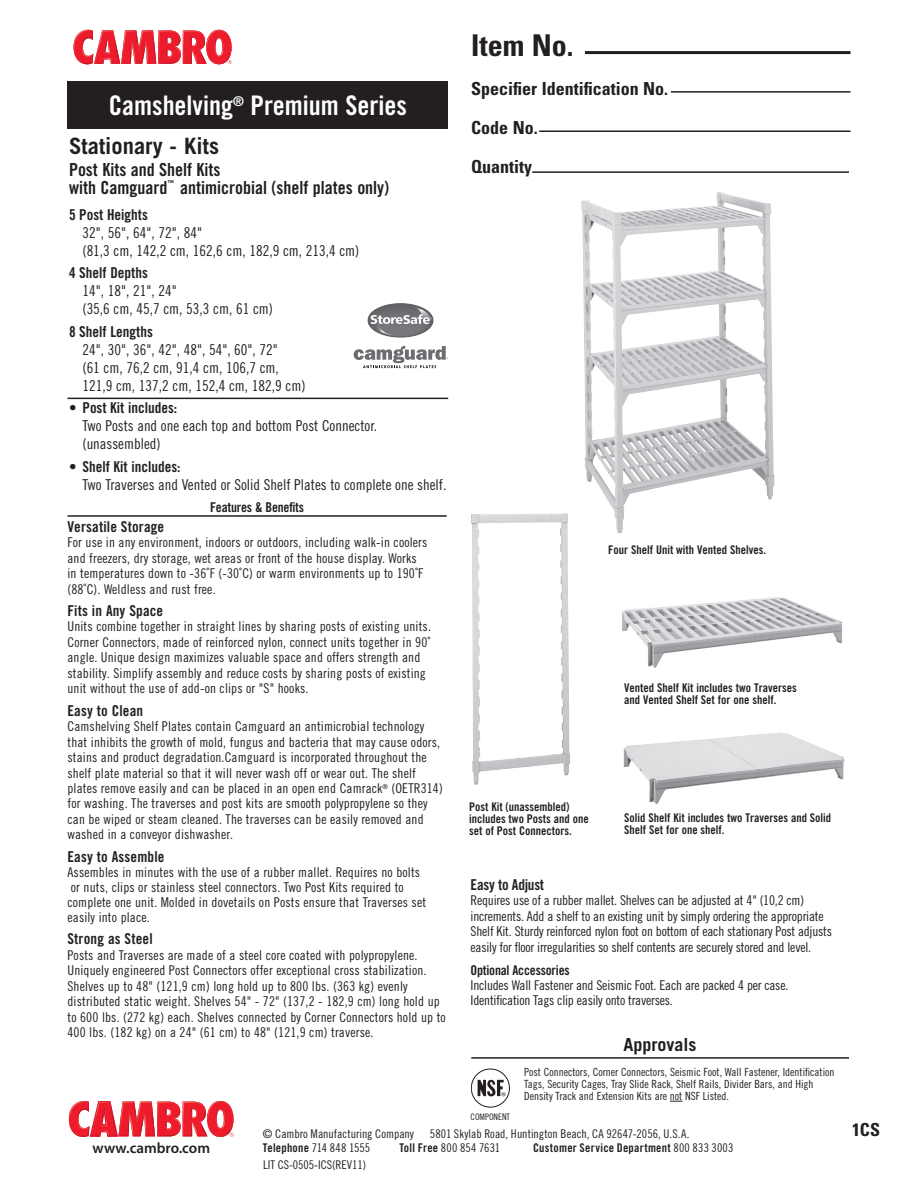
<style>
.page{position:relative;width:918px;height:1188px;background:#fff}
.page>*{position:absolute;margin:0;border:0;box-sizing:border-box;transform-origin:0 0}
.t1{font:700 condensed 30px "Univers";color:#231f20}
.t2{font:27px "Trade Gothic LT Std Bd Cn 20";color:#fff}
.t3{font:700 22.5px "Trade Gothic";color:#231f20}
.t4{font:18px "Trade Gothic LT Std Bd Cn 20";color:#231f20}
.t5{font:700 condensed 18px/39px "Univers";color:#231f20}
.t6{font:700 18px "Trade Gothic";color:#231f20}
.t7{font:15px/18px "Trade Gothic LT Std Cn 18";color:#231f20}
.t8{font:15px "Trade Gothic LT Std Bd Cn 20";color:#231f20}
.t9{font:600 15px "Myriad Pro";color:#231f20}
.t10{font:13.5px/15.5px "Trade Gothic LT Std Cn 18";letter-spacing:.01em;color:#231f20}
.t11{font:13.5px/15.5px "Trade Gothic LT Std Cn 18";letter-spacing:-.015em;color:#231f20}
.t12{font:13.5px "Trade Gothic LT Std Bd Cn 20";letter-spacing:-.015em;color:#231f20}
.Company_Address{font:12px/12px "Trade Gothic LT Std Bd Cn 20";color:#231f20}
.Company_Address-2{font:12px "Trade Gothic LT Std Cn 18";color:#231f20}
.Company_Address-3{font:12px "Trade Gothic LT Std Bd Cn 20";letter-spacing:.02em;color:#231f20}
.t13{font:11.25px/12px "Trade Gothic LT Std Cn 18";color:#231f20}
.t14{font:9px "Trade Gothic LT Std Cn 18";color:#231f20}
.t15{font:6.75px "Trade Gothic LT Std Bd Cn 20";color:#231f20}
.s1{font-family:"Trade Gothic LT Std Bd Cn 20"}
.s2{font-family:"Trade Gothic LT Std Cn 18"}
</style>
<div class="page">
<svg style="left:74px;top:30px;width:158px;height:34px"></svg>
<svg style="left:69px;top:1101px;width:165px;height:36px"></svg>
<hr style="left:585px;top:51px;width:266px;height:3px;background:#231f20">
<hr style="left:671px;top:91px;width:180px;height:2px;background:#231f20">
<hr style="left:539px;top:130px;width:311px;height:2px;background:#231f20">
<hr style="left:532px;top:171px;width:317px;height:2px;background:#231f20">
<hr style="left:68px;top:515px;width:379px;height:2px;background:#231f20">
<div style="left:68px;top:81px;width:380px;height:48px;background:#231f20"></div>
<hr style="left:68px;top:398px;width:380px;height:1px;background:#231f20">
<img style="left:581px;top:192px;width:193px;height:341px">
<img style="left:471px;top:513px;width:97px;height:272px">
<img style="left:622px;top:597px;width:220px;height:71px">
<img style="left:624px;top:733px;width:221px;height:71px">
<hr style="left:471px;top:1057px;width:378px;height:2px;background:#231f20">
<div style="left:471px;top:1069px;width:39px;height:38px;border:1px solid #231f20;border-radius:50%"></div>
<svg style="left:478px;top:1080px;width:27px;height:16px"></svg>
<svg style="left:670px;top:1101px;width:12px;height:1px"></svg>
<img style="left:367px;top:303px;width:34px;height:25px">
<svg style="left:354px;top:346px;width:94px;height:22px"></svg>
<p class="t2" style="left:109px;top:88px;width:300px">Camshelving<sup>®</sup> Premium Series</p>
<p class="t3" style="left:69px;top:132px;width:152px">Stationary - Kits</p>
<p class="t4" style="left:69px;top:159px;width:153px">Post Kits and Shelf Kits</p>
<p class="t4" style="left:69px;top:177px;width:100px">with Camguard</p>
<p class="t15" style="left:167px;top:179px;width:8px">™</p>
<p class="t4" style="left:180px;top:177px;width:211px">antimicrobial (shelf plates only)</p>
<p class="t8" style="left:69px;top:205px;width:80px">5 Post Heights</p>
<p class="t7" style="left:82px;top:223px;width:278px">32", 56", 64", 72", 84"<br>(81,3 cm, 142,2 cm, 162,6 cm, 182,9 cm, 213,4 cm)</p>
<p class="t8" style="left:69px;top:264px;width:80px">4 Shelf Depths</p>
<p class="t7" style="left:82px;top:282px;width:192px">14", 18", 21", 24"<br>(35,6 cm, 45,7 cm, 53,3 cm, 61 cm)</p>
<p class="t8" style="left:69px;top:322px;width:85px">8 Shelf Lengths</p>
<p class="t7" style="left:82px;top:340px;width:225px">24", 30", 36", 42", 48", 54", 60", 72"<br>(61 cm, 76,2 cm, 91,4 cm, 106,7 cm,<br>121,9 cm, 137,2 cm, 152,4 cm, 182,9 cm)</p>
<p class="t8" style="left:69px;top:399px;width:110px">• Post Kit includes:</p>
<p class="t7" style="left:82px;top:417px;width:296px">Two Posts and one each top and bottom Post Connector. (unassembled)</p>
<p class="t8" style="left:69px;top:457px;width:113px">• Shelf Kit includes:</p>
<p class="t7" style="left:82px;top:475px;width:365px">Two Traverses and Vented or Solid Shelf Plates to complete one shelf.</p>
<p class="t12" style="left:210px;top:499px;width:95px">Features &amp; Benefits</p>
<p class="t8" style="left:68px;top:517px;width:98px">Versatile Storage</p>
<p class="t10" style="left:68px;top:534px;width:361px">For use in any environment, indoors or outdoors, including walk-in coolers and freezers, dry storage, wet areas or front of the house display. Works in temperatures down to -36˚F (-30˚C) or warm environments up to 190˚F (88˚C). Weldless and rust free.</p>
<p class="t8" style="left:68px;top:602px;width:97px">Fits in Any Space</p>
<p class="t10" style="left:68px;top:619px;width:365px">Units combine together in straight lines by sharing posts of existing units.<br>Corner Connectors, made of reinforced nylon, connect units together in 90˚ angle. Unique design maximizes valuable space and offers strength and stability. Simplify assembly and reduce costs by sharing posts of existing unit without the use of add-on clips or "S" hooks.</p>
<p class="t8" style="left:68px;top:701px;width:77px">Easy to Clean</p>
<p class="t10" style="left:68px;top:719px;width:377px">Camshelving Shelf Plates contain Camguard an antimicrobial technology that inhibits the growth of mold, fungus and bacteria that may cause odors, stains and product degradation.Camguard is incorporated throughout the shelf plate material so that it will never wash off or wear out. The shelf plates remove easily and can be placed in an open end Camrack<sup>®</sup> (OETR314) for washing. The traverses and post kits are smooth polypropylene so they can be wiped or steam cleaned. The traverses can be easily removed and washed in a conveyor dishwasher.</p>
<p class="t8" style="left:68px;top:847px;width:99px">Easy to Assemble</p>
<p class="t10" style="left:68px;top:864px;width:360px;line-height:15px">Assembles in minutes with the use of a rubber mallet. Requires no bolts or nuts, clips or stainless steel connectors. Two Post Kits required to complete one unit. Molded in dovetails on Posts ensure that Traverses set easily into place.</p>
<p class="t8" style="left:68px;top:930px;width:87px">Strong as Steel</p>
<p class="t10" style="left:68px;top:947px;width:380px">Posts and Traverses are made of a steel core coated with polypropylene.<br>Uniquely engineered Post Connectors offer exceptional cross stabilization.<br>Shelves up to 48" (121,9 cm) long hold up to 800 lbs. (363 kg) evenly distributed static weight. Shelves 54" - 72" (137,2 - 182,9 cm) long hold up to 600 lbs. (272 kg) each. Shelves connected by Corner Connectors hold up to 400 lbs. (182 kg) on a 24" (61 cm) to 48" (121,9 cm) traverse.</p>
<p class="t1" style="left:471px;top:26px;width:104px">Item No.</p>
<p class="t5" style="left:471px;top:69px;width:198px">Specifier Identification No.<br>Code No.<br>Quantity</p>
<p class="Company_Address" style="left:608px;top:543px;width:159px">Four Shelf Unit with Vented Shelves.</p>
<p class="Company_Address" style="left:624px;top:682px;width:174px">Vented Shelf Kit includes two Traverses and Vented Shelf Set for one shelf.</p>
<p class="Company_Address" style="left:469px;top:801px;width:121px">Post Kit (unassembled) includes two Posts and one set of Post Connectors.</p>
<p class="Company_Address" style="left:624px;top:812px;width:209px">Solid Shelf Kit includes two Traverses and Solid<br>Shelf Set for one shelf.</p>
<p class="t8" style="left:471px;top:875px;width:75px">Easy to Adjust</p>
<p class="t11" style="left:471px;top:893px;width:363px">Requires use of a rubber mallet. Shelves can be adjusted at 4" (10,2 cm) increments. Add a shelf to an existing unit by simply ordering the appropriate Shelf Kit. Sturdy reinforced nylon foot on bottom of each stationary Post adjusts easily for floor irregularities so shelf contents are securely stored and level.</p>
<p class="t12" style="left:471px;top:962px;width:101px">Optional Accessories</p>
<p class="t11" style="left:471px;top:977px;width:319px">Includes Wall Fastener and Seismic Foot. Each are packed 4 per case.<br>Identification Tags clip easily onto traverses.</p>
<p class="t6" style="left:624px;top:1034px;width:74px">Approvals</p>
<p class="t14" style="left:471px;top:1112px;width:41px">COMPONENT</p>
<p class="t13" style="left:524px;top:1066px;width:312px">Post Connectors, Corner Connectors, Seismic Foot, Wall Fastener, Identification<br>Tags, Security Cages, Tray Slide Rack, Shelf Rails, Divider Bars, and High<br>Density Track and Extension Kits are not NSF Listed.</p>
<p class="t9" style="left:93px;top:1138px;width:119px">www.cambro.com</p>
<p class="Company_Address-2" style="left:263px;top:1126px;width:152px">© Cambro Manufacturing Company</p>
<p class="Company_Address-2" style="left:430px;top:1126px;width:261px">5801 Skylab Road, Huntington Beach, CA 92647-2056, U.S.A.</p>
<p class="Company_Address-2" style="left:263px;top:1141px;width:109px"><span class="s1">Telephone</span> 714 848 1555</p>
<p class="Company_Address-2" style="left:399px;top:1141px;width:102px"><span class="s1">Toll Free</span> 800 854 7631</p>
<p class="Company_Address-3" style="left:533px;top:1141px;width:202px">Customer Service Department <span class="s2">800 833 3003</span></p>
<p class="Company_Address-2" style="left:263px;top:1158px;width:105px">LIT CS-0505-ICS(REV11)</p>
<p class="t5" style="left:852px;top:1110px;width:30px">1CS</p>
</div>
